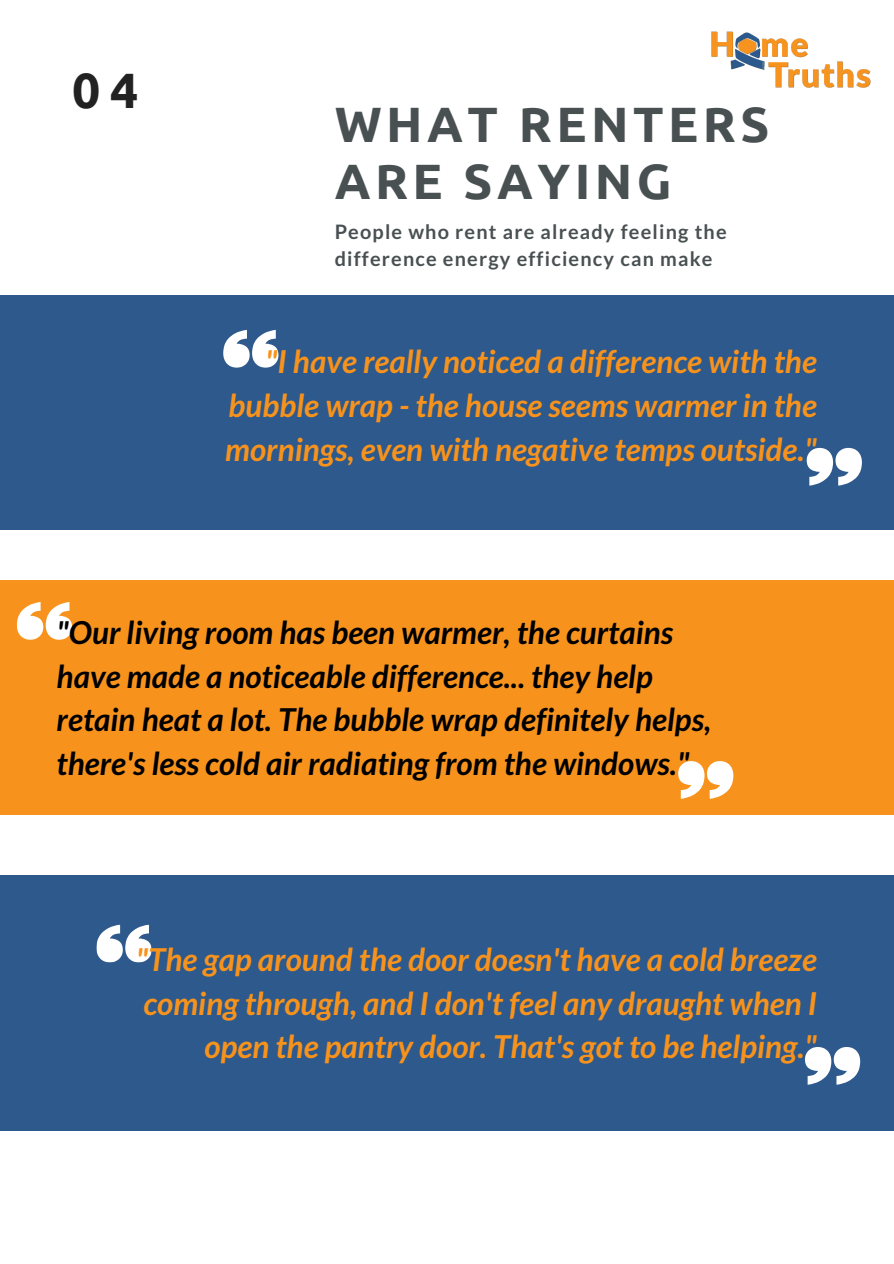
<style>
.page{position:relative;width:894px;height:1264px;background:#fff}
.page>*{position:absolute;margin:0;border:0;box-sizing:border-box;transform-origin:0 0}
.t1{font:700 49.65px/56.2px "Ubuntu";letter-spacing:.09em;color:#495052}
.t2{font:700 49.65px "Ubuntu";color:#222}
.t3{font:italic 700 31.5px/44px "Lato";color:#f7931c;text-align:justify}
.t4{font:italic 700 31.5px/44px "Lato";color:#000}
.t5{font:700 19.8px/27px "Lato";letter-spacing:.06em;color:#495052}
</style>
<div class="page">
<div style="left:0;top:295px;width:893px;height:234px;background:#2e598c"></div>
<svg style="left:806px;top:448px;width:55px;height:37px"></svg>
<svg style="left:223px;top:330px;width:55px;height:37px"></svg>
<img style="left:711px;top:31px;width:160px;height:57px">
<div style="left:0;top:581px;width:893px;height:234px;background:#f7931c"></div>
<svg style="left:678px;top:761px;width:55px;height:37px"></svg>
<svg style="left:17px;top:602px;width:55px;height:37px"></svg>
<div style="left:0;top:875px;width:893px;height:255px;background:#2e598c"></div>
<svg style="left:96px;top:924px;width:55px;height:38px"></svg>
<svg style="left:805px;top:1047px;width:54px;height:37px"></svg>
<h1 class="t2" style="left:72px;top:62px;width:68px">04</h1>
<h1 class="t1" style="left:334px;top:96px;width:436px">WHAT RENTERS<br>ARE SAYING</h1>
<p class="t5" style="left:334px;top:218px;width:393px">People who rent are already feeling the difference energy efficiency can make</p>
<p class="t3" style="left:225px;top:339px;width:593px;text-indent:40px">"I have really noticed a difference with the bubble wrap - the house seems warmer in the mornings, even with negative temps outside."</p>
<p class="t4" style="left:57px;top:609px;width:655px">"Our living room has been warmer, the curtains have made a noticeable difference... they help retain heat a lot. The bubble wrap definitely helps, there's less cold air radiating from the windows."</p>
<p class="t3" style="left:136px;top:936px;width:682px;text-align:right">"The gap around the door doesn't have a cold breeze coming through, and I don't feel any draught when I open the pantry door. That's got to be helping."</p>
</div>
